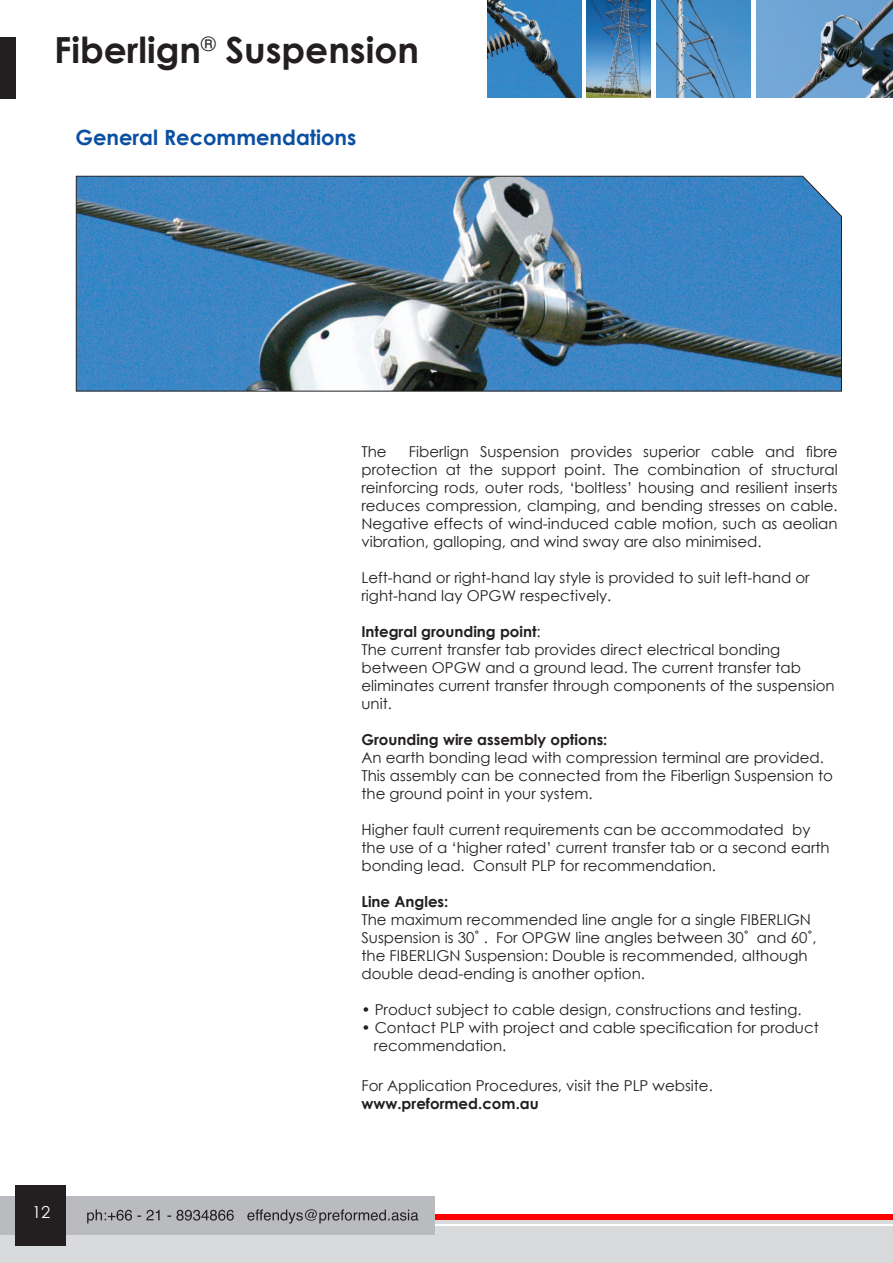
<style>
.page{position:relative;width:893px;height:1263px;background:#fff}
.page>*{position:absolute;margin:0;border:0;box-sizing:border-box;transform-origin:0 0}
.t1{font:700 36px "Century Gothic";color:#231f20}
.t2{font:700 21px "Century Gothic";color:#0a4fa2}
.t3{font:16.5px "Century Gothic";color:#fff}
.t4{font:15px/18px "Century Gothic";color:#231f20}
.t5{font:700 15px "Century Gothic";color:#231f20}
.s1{font-weight:400}
.s2{font-weight:700}
</style>
<div class="page">
<hr style="left:891px;top:1219px;width:2px;height:44px;background:#d9dadc">
<div style="left:0;top:1219px;width:892px;height:44px;background:#d9dadc"></div>
<div style="left:0;top:1214px;width:893px;height:6px;background:#f00"></div>
<hr style="left:0;top:1224px;width:892px;height:2px;background:#fff">
<div style="left:0;top:1196px;width:435px;height:38px;background:#babbbe"></div>
<div style="left:0;top:38px;width:16px;height:61px;background:#231f20"></div>
<div style="left:16px;top:1185px;width:50px;height:60px;background:#231f20"></div>
<svg style="left:87px;top:1209px;width:331px;height:14px"></svg>
<img style="left:75px;top:175px;width:767px;height:217px">
<img style="left:487px;top:0;width:94px;height:97px">
<img style="left:757px;top:0;width:136px;height:97px">
<img style="left:657px;top:0;width:93px;height:97px">
<img style="left:587px;top:0;width:64px;height:97px">
<p class="t1" style="left:54px;top:27px;width:366px">Fiberlign<sup>®</sup> Suspension</p>
<p class="t2" style="left:75px;top:124px;width:282px">General Recommendations</p>
<p class="t4" style="left:361px;top:442px;width:478px;text-align:justify;text-indent:47px">Fiberlign Suspension provides superior cable and fibre protection at the support point. The combination of structural reinforcing rods, outer rods, ‘boltless’ housing and resilient inserts reduces compression, clamping, and bending stresses on cable.<br>Negative effects of wind-induced cable motion, such as aeolian vibration, galloping, and wind sway are also minimised.</p>
<p class="t4" style="left:361px;top:568px;width:450px">Left-hand or right-hand lay style is provided to suit left-hand or</p>
<p class="t4" style="left:361px;top:586px;width:251px">right-hand lay OPGW respectively.</p>
<p class="t5" style="left:361px;top:622px;width:181px">Integral grounding point<span class="s1">:</span></p>
<p class="t4" style="left:361px;top:640px;width:475px">The current transfer tab provides direct electrical bonding between OPGW and a ground lead. The current transfer tab eliminates current transfer through components of the suspension unit.</p>
<p class="t5" style="left:361px;top:730px;width:247px">Grounding wire assembly options:</p>
<p class="t4" style="left:361px;top:748px;width:473px">An earth bonding lead with compression terminal are provided.<br>This assembly can be connected from the Fiberlign Suspension to the ground point in your system.</p>
<p class="t4" style="left:361px;top:820px;width:470px">Higher fault current requirements can be accommodated by the use of a ‘higher rated’ current transfer tab or a second earth bonding lead. Consult PLP for recommendation.</p>
<p class="t5" style="left:361px;top:892px;width:88px">Line Angles:</p>
<p class="t4" style="left:361px;top:910px;width:457px">The maximum recommended line angle for a single FIBERLIGN Suspension is 30˚ . For OPGW line angles between 30˚ and 60˚, the FIBERLIGN Suspension: Double is recommended, although double dead-ending is another option.</p>
<p class="t4" style="left:361px;top:442px;width:27px">The</p>
<p class="t3" style="left:32px;top:1202px;width:20px">12</p>
<p class="t4" style="left:361px;top:1001px;width:442px">• Product subject to cable design, constructions and testing.</p>
<p class="t4" style="left:374px;top:1019px;width:446px;text-indent:-12px">• Contact PLP with project and cable specification for product recommendation.</p>
<p class="t4" style="left:361px;top:1077px;width:353px">For Application Procedures, visit the PLP website. <span class="s2">www.preformed.com.au</span></p>
</div>
